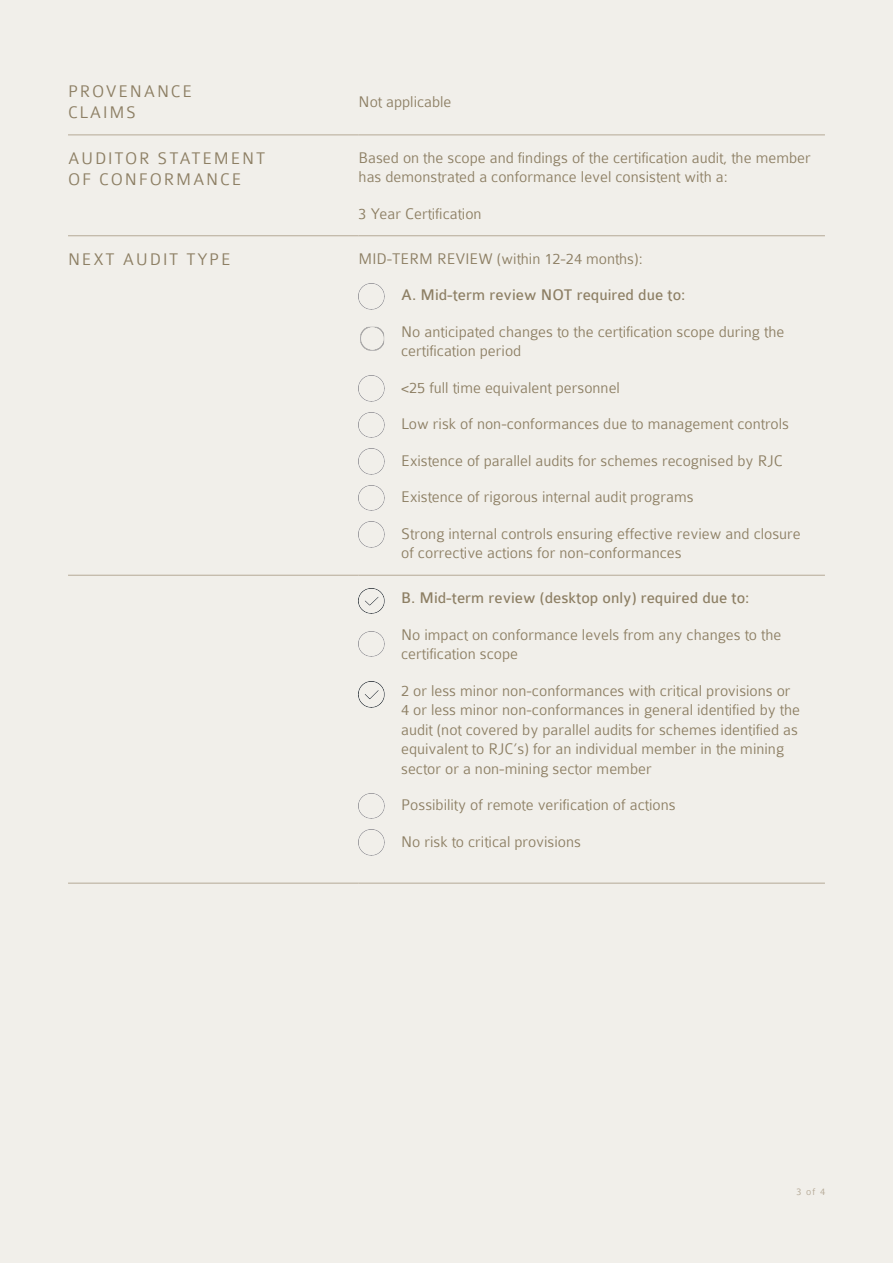
<style>
.page{position:relative;width:893px;height:1263px;background:#f1efea}
.page>*{position:absolute;margin:0;border:0;box-sizing:border-box;transform-origin:0 0}
.t1{font:300 18px/21px "Colaborate";letter-spacing:.1em;color:#8d7f64}
.t2{font:300 16.5px/19.5px "Colaborate";color:#8d7f64}
.t3{font:16.5px "Colaborate";color:#8d7f64}
.t4{font:300 10.5px "Colaborate";color:#b5a996}
</style>
<div class="page">
<hr style="left:68px;top:135px;width:291px;height:1px;background:#b5a996">
<hr style="left:359px;top:135px;width:466px;height:1px;background:#b5a996">
<hr style="left:68px;top:235px;width:291px;height:1px;background:#b5a996">
<hr style="left:359px;top:235px;width:466px;height:1px;background:#b5a996">
<hr style="left:68px;top:575px;width:291px;height:1px;background:#b5a996">
<hr style="left:359px;top:575px;width:466px;height:1px;background:#b5a996">
<hr style="left:68px;top:883px;width:291px;height:1px;background:#b5a996">
<hr style="left:359px;top:883px;width:466px;height:1px;background:#b5a996">
<img style="left:359px;top:284px;width:25px;height:25px">
<img style="left:360px;top:327px;width:24px;height:24px">
<img style="left:359px;top:376px;width:25px;height:25px">
<img style="left:359px;top:412px;width:25px;height:26px">
<img style="left:359px;top:449px;width:25px;height:25px">
<img style="left:359px;top:485px;width:25px;height:26px">
<img style="left:359px;top:522px;width:25px;height:25px">
<img style="left:359px;top:588px;width:25px;height:26px">
<img style="left:359px;top:631px;width:25px;height:26px">
<img style="left:359px;top:682px;width:25px;height:25px">
<img style="left:359px;top:793px;width:25px;height:26px">
<img style="left:359px;top:830px;width:25px;height:25px">
<p class="t1" style="left:68px;top:81px;width:126px">PROVENANCE<br>CLAIMS</p>
<p class="t2" style="left:359px;top:92px;width:94px">Not applicable</p>
<p class="t1" style="left:68px;top:148px;width:199px">AUDITOR STATEMENT<br>OF CONFORMANCE</p>
<p class="t2" style="left:359px;top:148px;width:454px">Based on the scope and findings of the certification audit, the member has demonstrated a conformance level consistent with a:</p>
<p class="t2" style="left:359px;top:204px;width:124px">3 Year Certification</p>
<p class="t1" style="left:68px;top:248px;width:164px">NEXT AUDIT TYPE</p>
<p class="t2" style="left:359px;top:249px;width:286px">MID-TERM REVIEW (within 12-24 months):</p>
<p class="t3" style="left:401px;top:286px;width:286px">A. Mid-term review NOT required due to:</p>
<p class="t2" style="left:401px;top:322px;width:385px">No anticipated changes to the certification scope during the certification period</p>
<p class="t2" style="left:401px;top:378px;width:220px">&lt;25 full time equivalent personnel</p>
<p class="t2" style="left:401px;top:414px;width:389px">Low risk of non-conformances due to management controls</p>
<p class="t2" style="left:401px;top:451px;width:383px">Existence of parallel audits for schemes recognised by RJC</p>
<p class="t2" style="left:401px;top:487px;width:294px">Existence of rigorous internal audit programs</p>
<p class="t2" style="left:401px;top:524px;width:401px">Strong internal controls ensuring effective review and closure of corrective actions for non-conformances</p>
<p class="t3" style="left:401px;top:589px;width:350px">B. Mid-term review (desktop only) required due to:</p>
<p class="t2" style="left:401px;top:625px;width:382px">No impact on conformance levels from any changes to the certification scope</p>
<p class="t2" style="left:401px;top:681px;width:400px">2 or less minor non-conformances with critical provisions or 4 or less minor non-conformances in general identified by the audit (not covered by parallel audits for schemes identified as equivalent to RJC’s) for an individual member in the mining sector or a non-mining sector member</p>
<p class="t2" style="left:401px;top:795px;width:276px">Possibility of remote verification of actions</p>
<p class="t2" style="left:401px;top:832px;width:181px">No risk to critical provisions</p>
<p class="t4" style="left:796px;top:1186px;width:30px">3 of 4</p>
</div>
